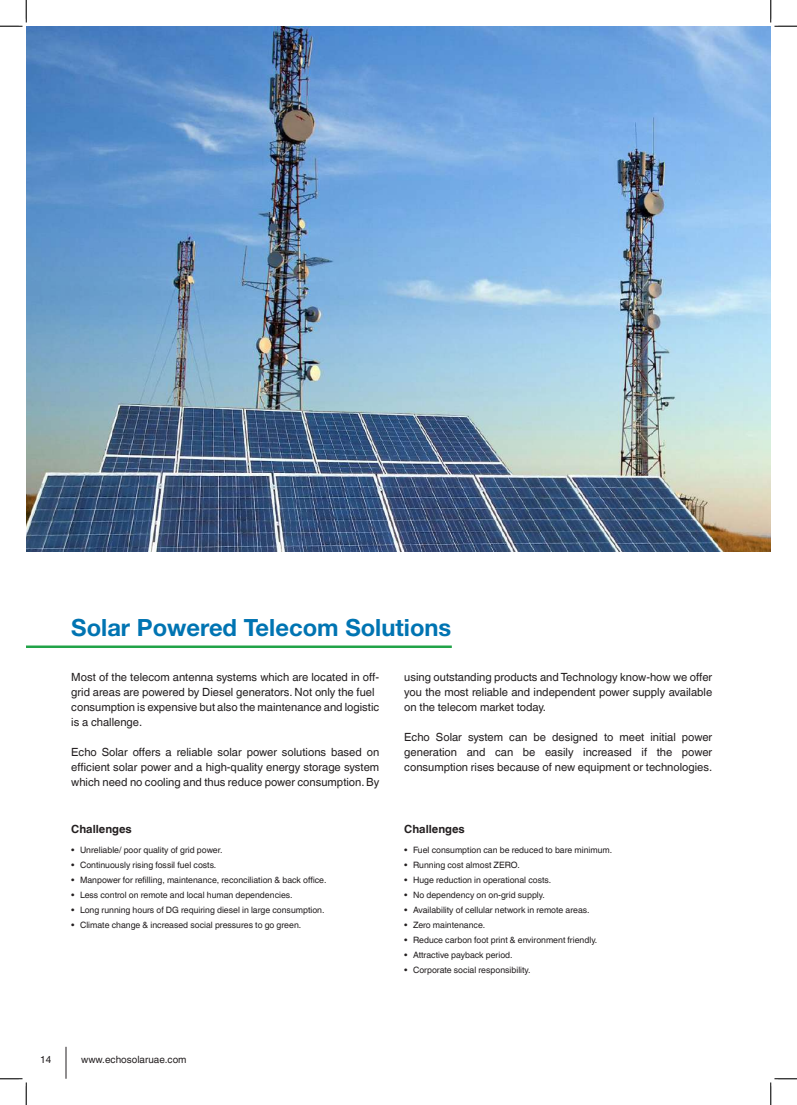
<style>
.page{position:relative;width:797px;height:1105px;background:#fff}
.page>*{position:absolute;margin:0;border:0;box-sizing:border-box;transform-origin:0 0}
.t1{font:700 23.75px "Helvetica Neue LT Std";color:#0074b2}
.t2{font:11.25px/15px "Helvetica World";color:#231f20;text-align:justify}
.t3{font:700 11.25px "Helvetica World";color:#231f20}
.t4{font:10px "Helvetica World";color:#231f20}
.t5{font:8.75px "Helvetica World";color:#231f20}
</style>
<div class="page">
<hr style="left:66px;top:1047px;width:1px;height:32px;background:#231f20">
<img style="left:26px;top:26px;width:744px;height:526px">
<hr style="left:26px;top:645px;width:426px;height:3px;background:#21a348">
<svg style="left:0;top:0;width:27px;height:27px"></svg>
<svg style="left:0;top:1078px;width:27px;height:27px"></svg>
<svg style="left:770px;top:0;width:27px;height:27px"></svg>
<svg style="left:770px;top:1078px;width:27px;height:27px"></svg>
<h1 class="t1" style="left:71px;top:613px;width:381px">Solar Powered Telecom Solutions</h1>
<p class="t2" style="left:71px;top:670px;width:309px;text-align:left">Most of the telecom antenna systems which are located in off&shy;grid areas are powered by Diesel generators. Not only the fuel consumption is expensive but also the maintenance and logistic is a challenge.</p>
<p class="t2" style="left:71px;top:745px;width:309px">Echo Solar offers a reliable solar power solutions based on efficient solar power and a high-quality energy storage system which need no cooling and thus reduce power consumption. By</p>
<p class="t3" style="left:71px;top:822px;width:62px">Challenges</p>
<p class="t3" style="left:404px;top:822px;width:62px">Challenges</p>
<p class="t5" style="left:71px;top:844px;width:153px">• Unreliable/ poor quality of grid power.</p>
<p class="t5" style="left:71px;top:859px;width:147px">• Continuously rising fossil fuel costs.</p>
<p class="t5" style="left:71px;top:874px;width:257px">• Manpower for refilling, maintenance, reconciliation &amp; back office.</p>
<p class="t5" style="left:71px;top:889px;width:223px">• Less control on remote and local human dependencies.</p>
<p class="t5" style="left:71px;top:904px;width:255px">• Long running hours of DG requiring diesel in large consumption.</p>
<p class="t5" style="left:71px;top:919px;width:231px">• Climate change &amp; increased social pressures to go green.</p>
<p class="t2" style="left:404px;top:670px;width:309px">using outstanding products and Technology know-how we offer you the most reliable and independent power supply available on the telecom market today.</p>
<p class="t2" style="left:404px;top:730px;width:309px">Echo Solar system can be designed to meet initial power generation and can be easily increased if the power consumption rises because of new equipment or technologies.</p>
<p class="t5" style="left:404px;top:844px;width:209px">• Fuel consumption can be reduced to bare minimum.</p>
<p class="t5" style="left:404px;top:859px;width:117px">• Running cost almost ZERO.</p>
<p class="t5" style="left:404px;top:874px;width:148px">• Huge reduction in operational costs.</p>
<p class="t5" style="left:404px;top:889px;width:142px">• No dependency on on-grid supply.</p>
<p class="t5" style="left:404px;top:904px;width:187px">• Availability of cellular network in remote areas.</p>
<p class="t5" style="left:404px;top:919px;width:82px">• Zero maintenance.</p>
<p class="t5" style="left:404px;top:934px;width:194px">• Reduce carbon foot print &amp; environment friendly.</p>
<p class="t5" style="left:404px;top:949px;width:110px">• Attractive payback period.</p>
<p class="t5" style="left:404px;top:964px;width:128px">• Corporate social responsibility.</p>
<p class="t4" style="left:40px;top:1053px;width:13px">14</p>
<p class="t4" style="left:81px;top:1053px;width:107px">www.echosolaruae.com</p>
</div>
